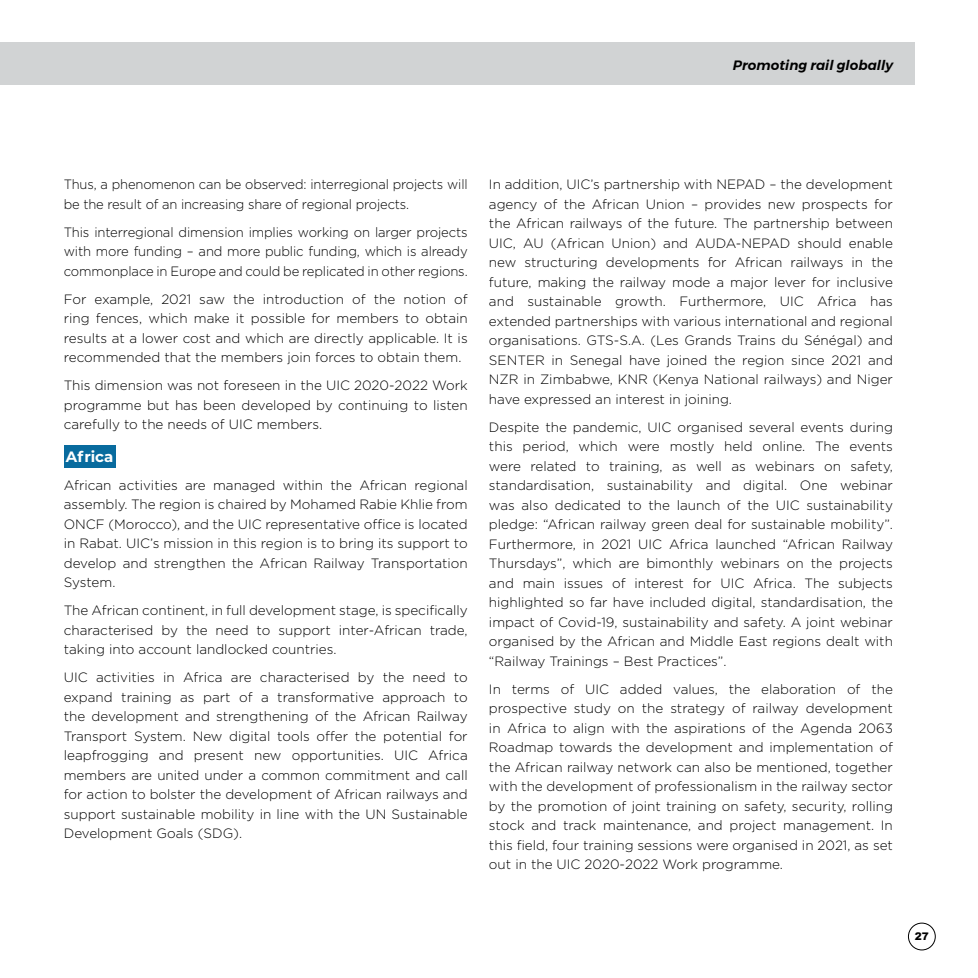
<style>
.page{position:relative;width:978px;height:978px;background:#fff}
.page>*{position:absolute;margin:0;border:0;box-sizing:border-box;transform-origin:0 0}
.Titre_3_promoting_ra{font:700 15px "Montserrat";color:#fff}
.Texte_courant{font:300 13.5px/19.5px "Gotham";color:#000;text-align:justify}
.Texte_courant-2{font:300 13.5px/19.5px "Gotham";color:#000;scale:.96 1}
.t1{font:italic 600 13.5px "Montserrat";color:#000}
.t2{font:900 10.5px "Arial";color:#000}
</style>
<div class="page">
<div style="left:908px;top:923px;width:27px;height:27px;border:1px solid #000;border-radius:50%"></div>
<div style="left:0;top:43px;width:914px;height:42px;background:#d1d3d4"></div>
<div style="left:64px;top:445px;width:52px;height:23px;background:#086b9e"></div>
<p class="t1" style="left:733px;top:55px;width:161px">Promoting rail globally</p>
<p class="Texte_courant-2" style="left:64px;top:174px;width:422px">Thus, a phenomenon can be observed: interregional projects will be the result of an increasing share of regional projects.</p>
<p class="Texte_courant" style="left:64px;top:222px;width:405px">This interregional dimension implies working on larger projects with more funding – and more public funding, which is already commonplace in Europe and could be replicated in other regions.</p>
<p class="Texte_courant" style="left:64px;top:289px;width:405px">For example, 2021 saw the introduction of the notion of ring fences, which make it possible for members to obtain results at a lower cost and which are directly applicable. It is recommended that the members join forces to obtain them.</p>
<p class="Texte_courant" style="left:64px;top:376px;width:405px">This dimension was not foreseen in the UIC 2020-2022 Work programme but has been developed by continuing to listen carefully to the needs of UIC members.</p>
<p class="Titre_3_promoting_ra" style="left:66px;top:446px;width:49px">Africa</p>
<p class="Texte_courant" style="left:64px;top:475px;width:405px">African activities are managed within the African regional assembly. The region is chaired by Mohamed Rabie Khlie from ONCF (Morocco), and the UIC representative office is located in Rabat. UIC’s mission in this region is to bring its support to develop and strengthen the African Railway Transportation System.</p>
<p class="Texte_courant" style="left:64px;top:600px;width:405px">The African continent, in full development stage, is specifically characterised by the need to support inter-African trade, taking into account landlocked countries.</p>
<p class="Texte_courant" style="left:64px;top:667px;width:405px">UIC activities in Africa are characterised by the need to expand training as part of a transformative approach to the development and strengthening of the African Railway Transport System. New digital tools offer the potential for leapfrogging and present new opportunities. UIC Africa members are united under a common commitment and call for action to bolster the development of African railways and support sustainable mobility in line with the UN Sustainable Development Goals (SDG).</p>
<p class="Texte_courant" style="left:489px;top:174px;width:405px">In addition, UIC’s partnership with NEPAD – the development agency of the African Union – provides new prospects for the African railways of the future. The partnership between UIC, AU (African Union) and AUDA-NEPAD should enable new structuring developments for African railways in the future, making the railway mode a major lever for inclusive and sustainable growth. Furthermore, UIC Africa has extended partnerships with various international and regional organisations. GTS-S.A. (Les Grands Trains du Sénégal) and SENTER in Senegal have joined the region since 2021 and NZR in Zimbabwe, KNR (Kenya National railways) and Niger have expressed an interest in joining.</p>
<p class="Texte_courant" style="left:489px;top:417px;width:405px">Despite the pandemic, UIC organised several events during this period, which were mostly held online. The events were related to training, as well as webinars on safety, standardisation, sustainability and digital. One webinar was also dedicated to the launch of the UIC sustainability pledge: “African railway green deal for sustainable mobility”.<br>Furthermore, in 2021 UIC Africa launched “African Railway Thursdays”, which are bimonthly webinars on the projects and main issues of interest for UIC Africa. The subjects highlighted so far have included digital, standardisation, the impact of Covid-19, sustainability and safety. A joint webinar organised by the African and Middle East regions dealt with “Railway Trainings – Best Practices”.</p>
<p class="Texte_courant" style="left:489px;top:679px;width:405px">In terms of UIC added values, the elaboration of the prospective study on the strategy of railway development in Africa to align with the aspirations of the Agenda 2063<br>Roadmap towards the development and implementation of the African railway network can also be mentioned, together with the development of professionalism in the railway sector by the promotion of joint training on safety, security, rolling stock and track maintenance, and project management. In this field, four training sessions were organised in 2021, as set out in the UIC 2020-2022 Work programme.</p>
<p class="t2" style="left:915px;top:929px;width:16px">27</p>
</div>
